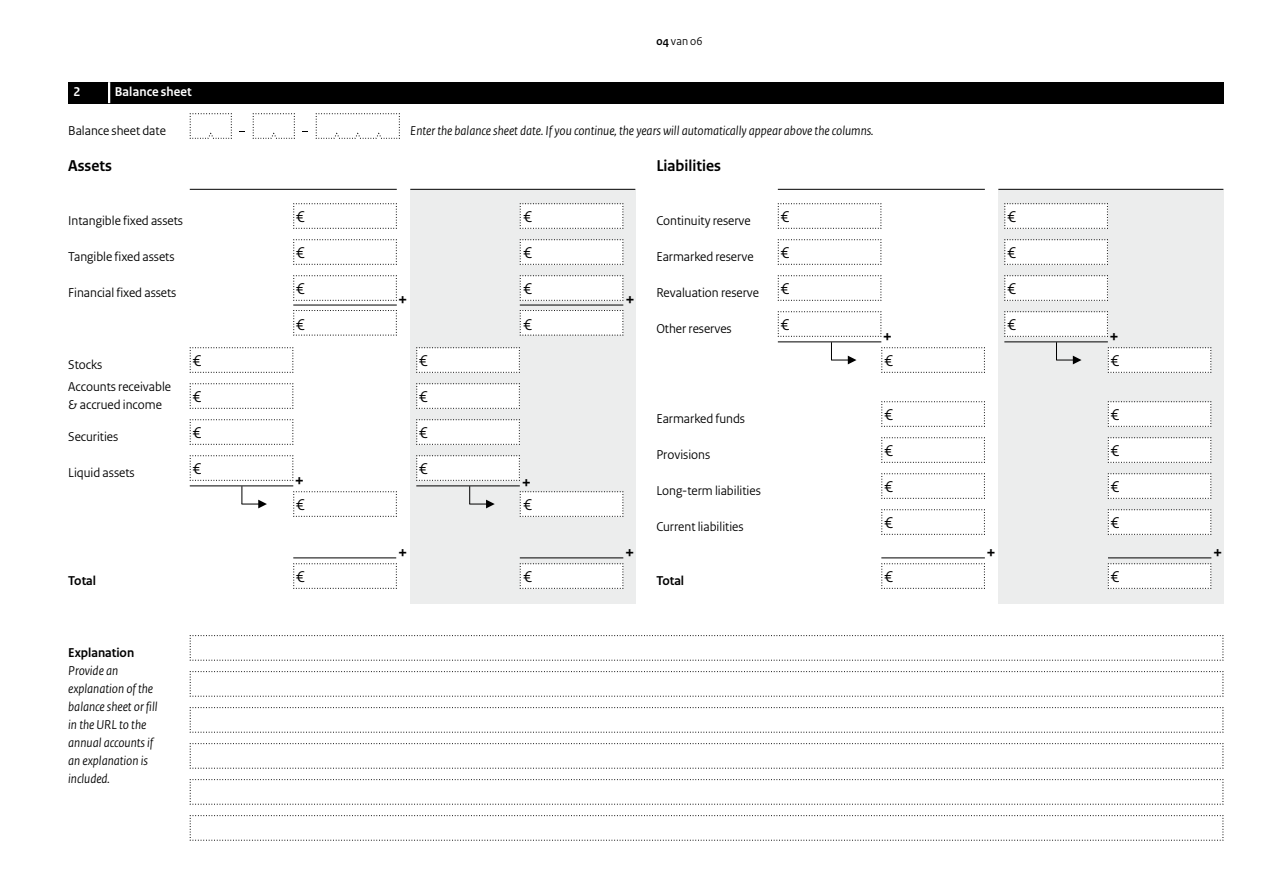
<style>
.page{position:relative;width:1263px;height:893px;background:#fff}
.page>*{position:absolute;margin:0;border:0;box-sizing:border-box;transform-origin:0 0}
.t1{font:700 18px "Rijksoverheid Sans Heading";color:#000}
.Veld{font:16.5px "Rijksoverheid Sans Heading";color:#000}
.Tussenkop{font:700 16.5px "Rijksoverheid Sans Heading";color:#000}
.Vraag_geen_inspring{font:13.5px/18px "Rijksoverheid Sans Heading";color:#000}
.Vraag_12{font:italic 13.5px/18px "Rijksoverheid Sans Heading";color:#000}
.Vraag_geen_inspring-2{font:italic 13.5px "Rijksoverheid Sans Heading";color:#000}
.KOP_D_Nummer{font:700 13.5px "Rijksoverheid Sans Heading";letter-spacing:.01em;color:#fff}
.Vraag{font:700 13.5px "Rijksoverheid Sans Heading";color:#000}
.Vraag_geen_inspring-3{font:700 13.5px "Rijksoverheid Sans Heading";color:#000}
.t2{font:12px "Rijksoverheid Sans Heading";color:#000}
.s1{font-weight:700}
</style>
<div class="page">
<div style="left:410px;top:189px;width:225px;height:414px;background:#eceded"></div>
<div style="left:998px;top:189px;width:225px;height:414px;background:#eceded"></div>
<hr style="left:998px;top:189px;width:225px;height:1px;background:#000">
<hr style="left:410px;top:189px;width:225px;height:1px;background:#000">
<hr style="left:190px;top:189px;width:207px;height:1px;background:#000">
<hr style="left:778px;top:189px;width:207px;height:1px;background:#000">
<svg style="left:293px;top:203px;width:104px;height:26px"></svg>
<svg style="left:881px;top:437px;width:104px;height:26px"></svg>
<svg style="left:1107px;top:437px;width:105px;height:26px;background:#f6f6f6"></svg>
<svg style="left:881px;top:401px;width:104px;height:26px"></svg>
<svg style="left:1107px;top:401px;width:105px;height:26px;background:#f6f6f6"></svg>
<svg style="left:293px;top:239px;width:104px;height:26px"></svg>
<svg style="left:881px;top:473px;width:104px;height:26px"></svg>
<svg style="left:1107px;top:473px;width:105px;height:26px;background:#f6f6f6"></svg>
<svg style="left:189px;top:383px;width:105px;height:26px"></svg>
<svg style="left:777px;top:239px;width:105px;height:26px"></svg>
<svg style="left:1004px;top:239px;width:104px;height:26px;background:#f6f6f6"></svg>
<svg style="left:189px;top:419px;width:105px;height:26px"></svg>
<svg style="left:777px;top:275px;width:105px;height:26px"></svg>
<svg style="left:1004px;top:275px;width:104px;height:26px;background:#f6f6f6"></svg>
<svg style="left:189px;top:347px;width:105px;height:26px"></svg>
<svg style="left:777px;top:203px;width:105px;height:26px"></svg>
<svg style="left:1004px;top:203px;width:104px;height:26px;background:#f6f6f6"></svg>
<svg style="left:293px;top:275px;width:104px;height:26px"></svg>
<svg style="left:881px;top:509px;width:104px;height:26px"></svg>
<svg style="left:1107px;top:509px;width:105px;height:26px;background:#f6f6f6"></svg>
<svg style="left:293px;top:310px;width:104px;height:26px"></svg>
<svg style="left:881px;top:563px;width:104px;height:26px"></svg>
<svg style="left:1107px;top:563px;width:105px;height:26px;background:#f6f6f6"></svg>
<svg style="left:293px;top:563px;width:104px;height:26px"></svg>
<svg style="left:519px;top:203px;width:105px;height:26px;background:#f6f6f6"></svg>
<svg style="left:519px;top:239px;width:105px;height:26px;background:#f6f6f6"></svg>
<svg style="left:416px;top:383px;width:104px;height:26px;background:#f6f6f6"></svg>
<svg style="left:416px;top:419px;width:104px;height:26px;background:#f6f6f6"></svg>
<svg style="left:416px;top:347px;width:104px;height:26px;background:#f6f6f6"></svg>
<svg style="left:519px;top:275px;width:105px;height:26px;background:#f6f6f6"></svg>
<svg style="left:519px;top:310px;width:105px;height:26px;background:#f6f6f6"></svg>
<svg style="left:519px;top:563px;width:105px;height:26px;background:#f6f6f6"></svg>
<svg style="left:189px;top:113px;width:43px;height:26px"></svg>
<svg style="left:252px;top:113px;width:43px;height:26px"></svg>
<svg style="left:315px;top:113px;width:85px;height:26px"></svg>
<svg style="left:189px;top:635px;width:1035px;height:26px"></svg>
<svg style="left:189px;top:707px;width:1035px;height:26px"></svg>
<svg style="left:189px;top:779px;width:1035px;height:26px"></svg>
<svg style="left:189px;top:671px;width:1035px;height:26px"></svg>
<svg style="left:189px;top:743px;width:1035px;height:26px"></svg>
<svg style="left:189px;top:815px;width:1035px;height:26px"></svg>
<div style="left:68px;top:82px;width:1155px;height:21px;background:#000"></div>
<hr style="left:108px;top:82px;width:2px;height:21px;background:#fff">
<hr style="left:293px;top:305px;width:104px;height:1px;background:#000">
<hr style="left:881px;top:558px;width:104px;height:1px;background:#000">
<hr style="left:1108px;top:558px;width:103px;height:1px;background:#000">
<hr style="left:293px;top:558px;width:103px;height:1px;background:#000">
<hr style="left:520px;top:305px;width:103px;height:1px;background:#000">
<hr style="left:520px;top:558px;width:103px;height:1px;background:#000">
<svg style="left:189px;top:455px;width:208px;height:62px"></svg>
<svg style="left:777px;top:311px;width:208px;height:62px"></svg>
<svg style="left:1004px;top:311px;width:208px;height:62px"></svg>
<svg style="left:416px;top:455px;width:208px;height:62px"></svg>
<h2 class="KOP_D_Nummer" style="left:74px;top:84px;width:8px">2</h2>
<h2 class="KOP_D_Nummer" style="left:115px;top:84px;width:79px">Balance sheet</h2>
<p class="Vraag_geen_inspring" style="left:68px;top:122px;width:99px">Balance sheet date</p>
<p class="t2" style="left:656px;top:34px;width:48px"><span class="s1">04</span> van 06</p>
<p class="Vraag_geen_inspring-2" style="left:410px;top:123px;width:465px">Enter the balance sheet date. If you continue, the years will automatically appear above the columns.</p>
<h3 class="Tussenkop" style="left:68px;top:156px;width:45px">Assets</h3>
<h3 class="Tussenkop" style="left:656px;top:156px;width:66px">Liabilities</h3>
<p class="Vraag_geen_inspring" style="left:68px;top:212px;width:116px">Intangible fixed assets</p>
<p class="Veld" style="left:523px;top:207px;width:10px">€</p>
<p class="Veld" style="left:1007px;top:207px;width:10px">€</p>
<p class="Veld" style="left:296px;top:207px;width:10px">€</p>
<p class="Veld" style="left:781px;top:207px;width:10px">€</p>
<p class="Vraag_geen_inspring" style="left:656px;top:212px;width:96px">Continuity reserve</p>
<p class="Vraag_geen_inspring" style="left:656px;top:248px;width:99px">Earmarked reserve</p>
<p class="Vraag_geen_inspring" style="left:656px;top:284px;width:104px">Revaluation reserve</p>
<p class="Vraag_geen_inspring" style="left:656px;top:320px;width:77px">Other reserves</p>
<p class="Veld" style="left:296px;top:243px;width:10px">€</p>
<p class="Veld" style="left:781px;top:243px;width:10px">€</p>
<p class="Veld" style="left:523px;top:243px;width:10px">€</p>
<p class="Veld" style="left:1007px;top:243px;width:10px">€</p>
<p class="Vraag_geen_inspring" style="left:68px;top:248px;width:108px">Tangible fixed assets</p>
<p class="Vraag_geen_inspring" style="left:68px;top:284px;width:110px">Financial fixed assets</p>
<p class="Veld" style="left:296px;top:279px;width:10px">€</p>
<p class="Veld" style="left:781px;top:279px;width:10px">€</p>
<p class="Veld" style="left:523px;top:279px;width:10px">€</p>
<p class="Veld" style="left:1007px;top:279px;width:10px">€</p>
<h1 class="t1" style="left:398px;top:289px;width:11px">+</h1>
<h1 class="t1" style="left:625px;top:289px;width:11px">+</h1>
<p class="Veld" style="left:296px;top:315px;width:10px">€</p>
<p class="Veld" style="left:781px;top:315px;width:10px">€</p>
<p class="Veld" style="left:523px;top:315px;width:10px">€</p>
<p class="Veld" style="left:1007px;top:315px;width:10px">€</p>
<h1 class="t1" style="left:883px;top:326px;width:11px">+</h1>
<h1 class="t1" style="left:1109px;top:326px;width:11px">+</h1>
<p class="Vraag_geen_inspring" style="left:68px;top:356px;width:35px">Stocks</p>
<p class="Vraag_geen_inspring" style="left:68px;top:378px;width:104px">Accounts receivable &amp; accrued income</p>
<p class="Vraag_geen_inspring" style="left:68px;top:428px;width:52px">Securities</p>
<p class="Vraag_geen_inspring" style="left:68px;top:464px;width:68px">Liquid assets</p>
<p class="Veld" style="left:193px;top:351px;width:10px">€</p>
<p class="Veld" style="left:193px;top:387px;width:10px">€</p>
<p class="Veld" style="left:193px;top:423px;width:10px">€</p>
<p class="Veld" style="left:193px;top:459px;width:10px">€</p>
<p class="Vraag_geen_inspring-3" style="left:68px;top:573px;width:29px">Total</p>
<p class="Vraag" style="left:68px;top:645px;width:67px">Explanation</p>
<p class="Vraag_12" style="left:68px;top:662px;width:86px">Provide an explanation of the</p>
<p class="Vraag_12" style="left:68px;top:698px;width:91px">balance sheet or fill in the URL to the annual accounts if an explanation is included.</p>
<h1 class="t1" style="left:295px;top:470px;width:11px">+</h1>
<p class="Veld" style="left:296px;top:495px;width:10px">€</p>
<p class="Veld" style="left:296px;top:567px;width:10px">€</p>
<p class="Veld" style="left:419px;top:351px;width:10px">€</p>
<p class="Veld" style="left:419px;top:387px;width:10px">€</p>
<p class="Veld" style="left:419px;top:423px;width:10px">€</p>
<p class="Veld" style="left:419px;top:459px;width:10px">€</p>
<h1 class="t1" style="left:522px;top:472px;width:11px">+</h1>
<p class="Veld" style="left:523px;top:495px;width:10px">€</p>
<p class="Vraag_geen_inspring" style="left:656px;top:410px;width:90px">Earmarked funds</p>
<p class="Vraag_geen_inspring" style="left:656px;top:446px;width:55px">Provisions</p>
<p class="Vraag_geen_inspring" style="left:656px;top:482px;width:106px">Long-term liabilities</p>
<p class="Vraag_geen_inspring" style="left:656px;top:518px;width:89px">Current liabilities</p>
<p class="Veld" style="left:884px;top:351px;width:10px">€</p>
<p class="Veld" style="left:1111px;top:351px;width:10px">€</p>
<p class="Veld" style="left:884px;top:405px;width:10px">€</p>
<p class="Veld" style="left:1111px;top:405px;width:10px">€</p>
<p class="Veld" style="left:884px;top:441px;width:10px">€</p>
<p class="Veld" style="left:1111px;top:441px;width:10px">€</p>
<p class="Veld" style="left:884px;top:477px;width:10px">€</p>
<p class="Veld" style="left:1111px;top:477px;width:10px">€</p>
<p class="Veld" style="left:884px;top:513px;width:10px">€</p>
<p class="Veld" style="left:1111px;top:513px;width:10px">€</p>
<h1 class="t1" style="left:398px;top:542px;width:11px">+</h1>
<h1 class="t1" style="left:986px;top:542px;width:11px">+</h1>
<h1 class="t1" style="left:1213px;top:542px;width:11px">+</h1>
<h1 class="t1" style="left:625px;top:542px;width:11px">+</h1>
<p class="Veld" style="left:523px;top:567px;width:10px">€</p>
<p class="Vraag_geen_inspring-3" style="left:656px;top:573px;width:29px">Total</p>
<p class="Veld" style="left:884px;top:567px;width:10px">€</p>
<p class="Veld" style="left:1111px;top:567px;width:10px">€</p>
</div>
